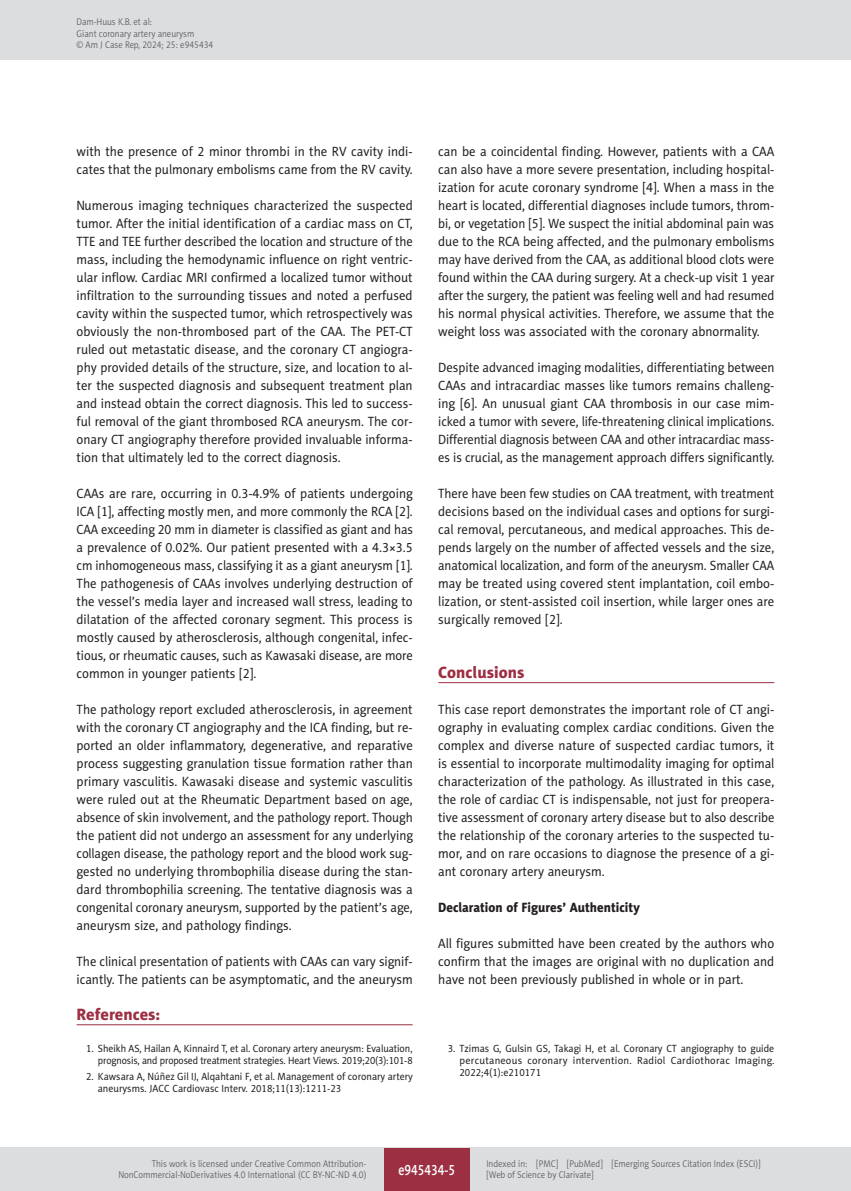
<style>
.page{position:relative;width:851px;height:1191px;background:#fff}
.page>*{position:absolute;margin:0;border:0;box-sizing:border-box;transform-origin:0 0}
.AJCR_Headline_1{font:16.5px "Naomi Sans EFN Heavy";color:#9d2f42}
.AJCR_Referencje_Tytul{font:16.5px "Naomi Sans EFN Heavy";color:#9d2f42}
.t1{font:15px "Naomi Sans EFN Medium";color:#fff;scale:.8 1}
.AJCR_Body{font:13.5px/18px "Naomi Sans EFN";color:#231f20;text-align:justify;scale:.95 1}
.AJCR_Body-2{font:13.5px/18px "Naomi Sans EFN";color:#231f20;scale:.94 1}
.AJCR_Body-3{font:13.5px/18px "Naomi Sans EFN";color:#231f20;text-align:justify;scale:.93 1}
.AJCR_Headline_2{font:13.5px "Naomi Sans EFN Heavy";color:#231f20;scale:.95 1}
.AJCR_Referencje_punkt{font:10.5px/12px "Naomi Sans EFN";color:#231f20;scale:.95 1}
.AJCR_Referencje_punkt-2{font:10.5px/12px "Naomi Sans EFN";color:#231f20;text-align:right;scale:.94 1}
.t2{font:9.75px/11.2px "Naomi Sans EFN Light";color:#57585a;scale:.9 1}
</style>
<div class="page">
<hr style="left:438px;top:682px;width:336px;height:1px;background:#9d2f42">
<hr style="left:77px;top:1024px;width:335px;height:1px;background:#9d2f42">
<div style="left:0;top:0;width:850px;height:60px;background:#dcdddf"></div>
<div style="left:0;top:1148px;width:850px;height:43px;background:#dcdddf"></div>
<div style="left:384px;top:1147px;width:85px;height:43px;background:#9d2f42"></div>
<p class="t2" style="left:77px;top:16px;width:153px">Dam-Huus K.B. et al:<br>Giant coronary artery aneurysm<br>© Am J Case Rep, 2024; 25: e945434</p>
<p class="AJCR_Body" style="left:77px;top:142px;width:355px">with the presence of 2 minor thrombi in the RV cavity indi&shy;cates that the pulmonary embolisms came from the RV cavity.</p>
<p class="AJCR_Body" style="left:77px;top:196px;width:355px">Numerous imaging techniques characterized the suspected tumor. After the initial identification of a cardiac mass on CT, TTE and TEE further described the location and structure of the mass, including the hemodynamic influence on right ventric&shy;ular inflow. Cardiac MRI confirmed a localized tumor without infiltration to the surrounding tissues and noted a perfused cavity within the suspected tumor, which retrospectively was obviously the non-thrombosed part of the CAA. The PET-CT ruled out metastatic disease, and the coronary CT angiogra&shy;phy provided details of the structure, size, and location to al&shy;ter the suspected diagnosis and subsequent treatment plan and instead obtain the correct diagnosis. This led to success&shy;ful removal of the giant thrombosed RCA aneurysm. The cor&shy;onary CT angiography therefore provided invaluable informa&shy;tion that ultimately led to the correct diagnosis.</p>
<p class="AJCR_Body" style="left:77px;top:484px;width:355px">CAAs are rare, occurring in 0.3-4.9% of patients undergoing ICA [1], affecting mostly men, and more commonly the RCA [2].<br>CAA exceeding 20 mm in diameter is classified as giant and has a prevalence of 0.02%. Our patient presented with a 4.3×3.5 cm inhomogeneous mass, classifying it as a giant aneurysm [1].<br>The pathogenesis of CAAs involves underlying destruction of the vessel’s media layer and increased wall stress, leading to dilatation of the affected coronary segment. This process is mostly caused by atherosclerosis, although congenital, infec&shy;tious, or rheumatic causes, such as Kawasaki disease, are more common in younger patients [2].</p>
<p class="AJCR_Body" style="left:77px;top:700px;width:355px">The pathology report excluded atherosclerosis, in agreement with the coronary CT angiography and the ICA finding, but re&shy;ported an older inflammatory, degenerative, and reparative process suggesting granulation tissue formation rather than primary vasculitis. Kawasaki disease and systemic vasculitis were ruled out at the Rheumatic Department based on age, absence of skin involvement, and the pathology report. Though the patient did not undergo an assessment for any underlying collagen disease, the pathology report and the blood work sug&shy;gested no underlying thrombophilia disease during the stan&shy;dard thrombophilia screening. The tentative diagnosis was a congenital coronary aneurysm, supported by the patient’s age, aneurysm size, and pathology findings.</p>
<p class="AJCR_Body-2" style="left:77px;top:952px;width:359px">The clinical presentation of patients with CAAs can vary signif&shy;icantly. The patients can be asymptomatic, and the aneurysm</p>
<p class="AJCR_Referencje_Tytul" style="left:77px;top:1004px;width:85px">References:</p>
<p class="AJCR_Referencje_punkt-2" style="left:86px;top:1042px;width:349px">1. Sheikh AS, Hailan A, Kinnaird T, et al. Coronary artery aneurysm: Evaluation, prognosis, and proposed treatment strategies. Heart Views. 2019;20(3):101-8</p>
<p class="AJCR_Referencje_punkt" style="left:98px;top:1071px;width:333px;text-indent:-12px">2. Kawsara A, Núñez Gil IJ, Alqahtani F, et al. Management of coronary artery aneurysms. JACC Cardiovasc Interv. 2018;11(13):1211-23</p>
<p class="AJCR_Body" style="left:438px;top:142px;width:355px">can be a coincidental finding. However, patients with a CAA can also have a more severe presentation, including hospital&shy;ization for acute coronary syndrome [4]. When a mass in the heart is located, differential diagnoses include tumors, throm&shy;bi, or vegetation [5]. We suspect the initial abdominal pain was due to the RCA being affected, and the pulmonary embolisms may have derived from the CAA, as additional blood clots were found within the CAA during surgery. At a check-up visit 1 year after the surgery, the patient was feeling well and had resumed his normal physical activities. Therefore, we assume that the weight loss was associated with the coronary abnormality.</p>
<p class="AJCR_Body-2" style="left:438px;top:358px;width:359px;text-align:justify">Despite advanced imaging modalities, differentiating between CAAs and intracardiac masses like tumors remains challeng&shy;ing [6]. An unusual giant CAA thrombosis in our case mim&shy;icked a tumor with severe, life-threatening clinical implications.<br>Differential diagnosis between CAA and other intracardiac mass&shy;es is crucial, as the management approach differs significantly.</p>
<p class="AJCR_Body-3" style="left:438px;top:484px;width:363px">There have been few studies on CAA treatment, with treatment decisions based on the individual cases and options for surgi&shy;cal removal, percutaneous, and medical approaches. This de&shy;pends largely on the number of affected vessels and the size, anatomical localization, and form of the aneurysm. Smaller CAA may be treated using covered stent implantation, coil embo&shy;lization, or stent-assisted coil insertion, while larger ones are surgically removed [2].</p>
<p class="AJCR_Headline_1" style="left:438px;top:662px;width:88px">Conclusions</p>
<p class="AJCR_Body" style="left:438px;top:700px;width:355px">This case report demonstrates the important role of CT angi&shy;ography in evaluating complex cardiac conditions. Given the complex and diverse nature of suspected cardiac tumors, it is essential to incorporate multimodality imaging for optimal characterization of the pathology. As illustrated in this case, the role of cardiac CT is indispensable, not just for preopera&shy;tive assessment of coronary artery disease but to also describe the relationship of the coronary arteries to the suspected tu&shy;mor, and on rare occasions to diagnose the presence of a gi&shy;ant coronary artery aneurysm.</p>
<p class="AJCR_Headline_2" style="left:438px;top:899px;width:214px">Declaration of Figures’ Authenticity</p>
<p class="AJCR_Body" style="left:438px;top:934px;width:355px">All figures submitted have been created by the authors who confirm that the images are original with no duplication and have not been previously published in whole or in part.</p>
<p class="AJCR_Referencje_punkt" style="left:459px;top:1042px;width:333px;text-align:justify;text-indent:-12px">3. Tzimas G, Gulsin GS, Takagi H, et al. Coronary CT angiography to guide percutaneous coronary intervention. Radiol Cardiothorac Imaging.<br>2022;4(1):e210171</p>
<p class="t2" style="left:118px;top:1158px;width:277px;text-align:right">This work is licensed under Creative Common Attribution-<br>NonCommercial-NoDerivatives 4.0 International (CC BY-NC-ND 4.0)</p>
<p class="t1" style="left:398px;top:1160px;width:72px">e945434-5</p>
<p class="t2" style="left:486px;top:1158px;width:306px">Indexed in: [PMC] [PubMed] [Emerging Sources Citation Index (ESCI)] [Web of Science by Clarivate]</p>
</div>
